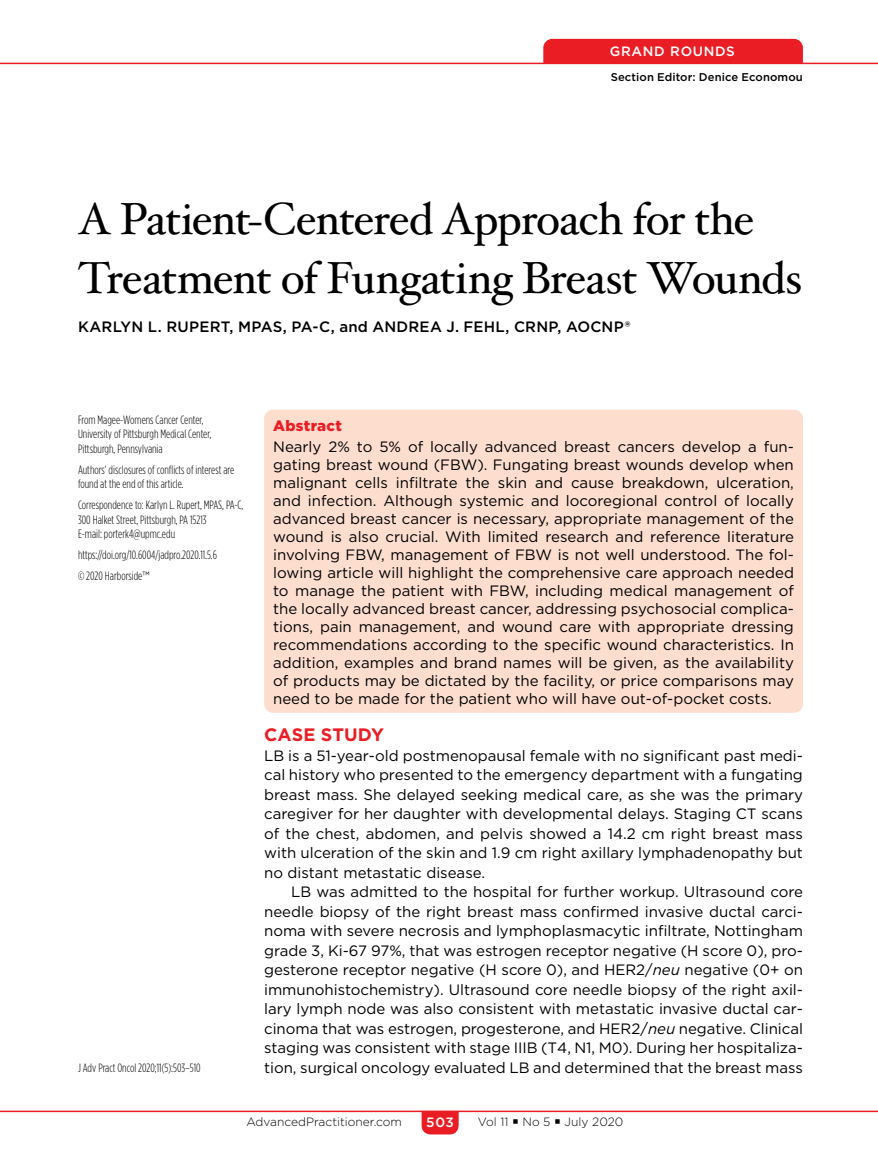
<style>
.page{position:relative;width:878px;height:1175px;background:#fff}
.page>*{position:absolute;margin:0;border:0;box-sizing:border-box;transform-origin:0 0}
.t1{font:45px/58.5px "Hoefler Txt";letter-spacing:-.025em;color:#000}
.t2{font:700 18px "Gotham";color:#ea1d25}
.t3{font:15px/18px "Gotham";color:#000;text-align:justify}
.t4{font:500 15px "Gotham";letter-spacing:.015em;color:#000}
.t5{font:900 15px "Gotham";letter-spacing:.025em;color:#ea1d25}
.t6{font:500 13.5px "Gotham";letter-spacing:.05em;color:#fff}
.t7{font:300 12px/14.4px "Gotham Condensed";color:#000}
.t8{font:300 12px "Gotham";color:#000}
.t9{font:500 11.25px "Gotham";letter-spacing:.01em;color:#000}
.s1{font-family:"Gotham Narrow"}
.s2{font-style:italic}
</style>
<div class="page">
<hr style="left:0;top:1110px;width:878px;height:2px;background:#ea1d25">
<svg style="left:421px;top:1110px;width:37px;height:24px"></svg>
<hr style="left:0;top:63px;width:878px;height:1px;background:#ea1d25">
<div style="left:543px;top:39px;width:259px;height:24px;background:#ea1d25"></div>
<div style="left:264px;top:410px;width:538px;height:302px;background:#fcddce;border-radius:9px"></div>
<p class="t6" style="left:610px;top:43px;width:126px">GRAND ROUNDS</p>
<p class="t9" style="left:610px;top:70px;width:194px">Section Editor: Denice Economou</p>
<h1 class="t1" style="left:78px;top:189px;width:725px">A Patient-Centered Approach for the<br>Treatment of Fungating Breast Wounds</h1>
<p class="t4" style="left:78px;top:316px;width:554px">KARLYN L. RUPERT, MPAS, PA-C, and ANDREA J. FEHL, CRNP, AOCNP®</p>
<p class="t7" style="left:78px;top:412px;width:135px">From Magee-Womens Cancer Center,<br>University of Pittsburgh Medical Center,<br>Pittsburgh, Pennsylvania</p>
<p class="t7" style="left:78px;top:462px;width:158px">Authors’ disclosures of conflicts of interest are found at the end of this article.</p>
<p class="t7" style="left:78px;top:498px;width:167px">Correspondence to: Karlyn L. Rupert, MPAS, PA-C,<br>300 Halket Street, Pittsburgh, PA 15213<br>E-mail: porterk4@upmc.edu</p>
<p class="t7" style="left:78px;top:544px;width:140px;line-height:21.1px">https://doi.org/10.6004/jadpro.2020.11.5.6 © 2020 Harborside<span class="s1">™</span></p>
<p class="t5" style="left:273px;top:415px;width:70px">Abstract</p>
<p class="t3" style="left:273px;top:437px;width:522px">Nearly 2% to 5% of locally advanced breast cancers develop a fun&shy;gating breast wound (FBW). Fungating breast wounds develop when malignant cells infiltrate the skin and cause breakdown, ulceration, and infection. Although systemic and locoregional control of locally advanced breast cancer is necessary, appropriate management of the wound is also crucial. With limited research and reference literature involving FBW, management of FBW is not well understood. The fol&shy;lowing article will highlight the comprehensive care approach needed to manage the patient with FBW, including medical management of the locally advanced breast cancer, addressing psychosocial complica&shy;tions, pain management, and wound care with appropriate dressing recommendations according to the specific wound characteristics. In addition, examples and brand names will be given, as the availability of products may be dictated by the facility, or price comparisons may need to be made for the patient who will have out-of-pocket costs.</p>
<p class="t2" style="left:264px;top:723px;width:121px">CASE STUDY</p>
<p class="t3" style="left:264px;top:745px;width:540px;line-height:19.5px">LB is a 51-year-old postmenopausal female with no significant past medi&shy;cal history who presented to the emergency department with a fungating breast mass. She delayed seeking medical care, as she was the primary caregiver for her daughter with developmental delays. Staging CT scans of the chest, abdomen, and pelvis showed a 14.2 cm right breast mass with ulceration of the skin and 1.9 cm right axillary lymphadenopathy but no distant metastatic disease.</p>
<p class="t3" style="left:264px;top:882px;width:540px;line-height:19.5px;text-indent:27px">LB was admitted to the hospital for further workup. Ultrasound core needle biopsy of the right breast mass confirmed invasive ductal carci&shy;noma with severe necrosis and lymphoplasmacytic infiltrate, Nottingham grade 3, Ki-67 97%, that was estrogen receptor negative (H score 0), pro&shy;gesterone receptor negative (H score 0), and HER2/<span class="s2">neu</span> negative (0+ on immunohistochemistry). Ultrasound core needle biopsy of the right axil&shy;lary lymph node was also consistent with metastatic invasive ductal car&shy;cinoma that was estrogen, progesterone, and HER2/<span class="s2">neu</span> negative. Clinical staging was consistent with stage IIIB (T4, N1, M0). During her hospitaliza-</p>
<p class="t7" style="left:78px;top:1060px;width:124px">J Adv Pract Oncol 2020;11(5):503–510</p>
<p class="t3" style="left:264px;top:1058px;width:540px">tion, surgical oncology evaluated LB and determined that the breast mass</p>
<p class="t8" style="left:246px;top:1114px;width:157px">AdvancedPractitioner.com</p>
<p class="t6" style="left:426px;top:1113px;width:29px">503</p>
<p class="t8" style="left:478px;top:1113px;width:147px">Vol 11 ▪ No 5 ▪ July 2020</p>
</div>
